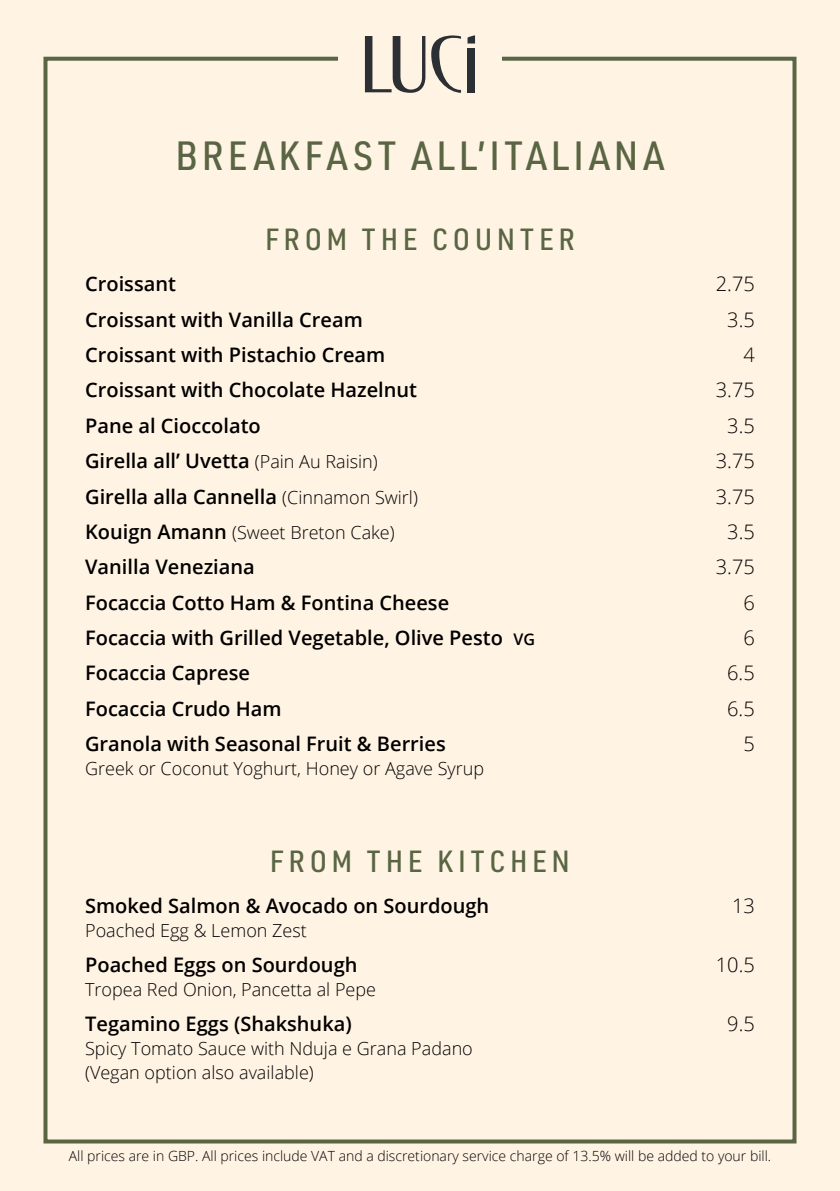
<style>
.page{position:relative;width:840px;height:1191px;background:#fff}
.page>*{position:absolute;margin:0;border:0;box-sizing:border-box;transform-origin:0 0}
.t1{font:500 40px "URWDIN Semi Cond";letter-spacing:.1em;color:#596543}
.t2{font:500 30px "URWDIN Semi Cond";letter-spacing:.15em;color:#596543}
.t3{font:600 20px "Open Sans";color:#000}
.t4{font:300 20px "Open Sans";color:#000}
.t5{font:300 18px/24px "Open Sans";color:#000}
.t6{font:300 14px "Open Sans";color:#000}
.s1{font-weight:300;font-size:18px}
.s2{font-weight:600;font-size:20px}
.s3{font-size:16px}
</style>
<div class="page">
<div style="left:0;top:0;width:839px;height:1191px;background:#fff3e3"></div>
<div style="left:43px;top:57px;width:753px;height:1086px;border:4px solid #596543"></div>
<div style="left:338px;top:9px;width:163px;height:110px;background:#fff3e3"></div>
<svg style="left:365px;top:36px;width:60px;height:57px"></svg>
<svg style="left:431px;top:35px;width:30px;height:58px"></svg>
<div style="left:467px;top:48px;width:8px;height:44px;background:#2c2f33"></div>
<svg style="left:467px;top:35px;width:8px;height:9px"></svg>
<h1 class="t1" style="left:175px;top:129px;width:490px">BREAKFAST ALL’ITALIANA</h1>
<h2 class="t2" style="left:265px;top:220px;width:311px">FROM THE COUNTER</h2>
<p class="t3" style="left:85px;top:270px;width:92px">Croissant</p>
<p class="t4" style="left:715px;top:270px;width:41px">2.75</p>
<p class="t3" style="left:85px;top:306px;width:279px">Croissant with Vanilla Cream</p>
<p class="t4" style="left:726px;top:306px;width:29px">3.5</p>
<p class="t3" style="left:85px;top:341px;width:301px">Croissant with Pistachio Cream</p>
<p class="t4" style="left:743px;top:341px;width:13px">4</p>
<p class="t3" style="left:85px;top:376px;width:333px">Croissant with Chocolate Hazelnut</p>
<p class="t4" style="left:715px;top:376px;width:41px">3.75</p>
<p class="t3" style="left:85px;top:412px;width:177px">Pane al Cioccolato</p>
<p class="t4" style="left:726px;top:412px;width:29px">3.5</p>
<p class="t3" style="left:85px;top:447px;width:294px">Girella all’ Uvetta <span class="s1">(Pain Au Raisin)</span></p>
<p class="t4" style="left:715px;top:447px;width:41px">3.75</p>
<p class="t3" style="left:85px;top:482px;width:334px">Girella alla Cannella <span class="s1">(Cinnamon Swirl)</span></p>
<p class="t4" style="left:715px;top:482px;width:41px">3.75</p>
<p class="t5" style="left:85px;top:520px;width:311px"><span class="s2">Kouign Amann</span> (Sweet Breton Cake)</p>
<p class="t4" style="left:726px;top:518px;width:29px">3.5</p>
<p class="t3" style="left:85px;top:553px;width:171px">Vanilla Veneziana</p>
<p class="t4" style="left:715px;top:553px;width:41px">3.75</p>
<p class="t3" style="left:85px;top:588px;width:365px">Focaccia Cotto Ham &amp; Fontina Cheese</p>
<p class="t4" style="left:743px;top:588px;width:13px">6</p>
<p class="t3" style="left:85px;top:624px;width:451px">Focaccia with Grilled Vegetable, Olive Pesto <span class="s3">VG</span></p>
<p class="t4" style="left:743px;top:624px;width:13px">6</p>
<p class="t3" style="left:85px;top:659px;width:166px">Focaccia Caprese</p>
<p class="t4" style="left:726px;top:659px;width:29px">6.5</p>
<p class="t3" style="left:85px;top:694px;width:198px">Focaccia Crudo Ham</p>
<p class="t4" style="left:726px;top:694px;width:29px">6.5</p>
<p class="t3" style="left:85px;top:730px;width:362px">Granola with Seasonal Fruit &amp; Berries</p>
<p class="t4" style="left:743px;top:730px;width:13px">5</p>
<p class="t5" style="left:85px;top:756px;width:400px">Greek or Coconut Yoghurt, Honey or Agave Syrup</p>
<h2 class="t2" style="left:270px;top:841px;width:301px">FROM THE KITCHEN</h2>
<p class="t3" style="left:85px;top:891px;width:405px">Smoked Salmon &amp; Avocado on Sourdough</p>
<p class="t4" style="left:731px;top:891px;width:24px">13</p>
<p class="t5" style="left:85px;top:917px;width:223px">Poached Egg &amp; Lemon Zest</p>
<p class="t3" style="left:85px;top:951px;width:274px">Poached Eggs on Sourdough</p>
<p class="t4" style="left:715px;top:951px;width:41px">10.5</p>
<p class="t5" style="left:85px;top:977px;width:292px">Tropea Red Onion, Pancetta al Pepe</p>
<p class="t3" style="left:85px;top:1010px;width:268px">Tegamino Eggs (Shakshuka)</p>
<p class="t4" style="left:726px;top:1010px;width:29px">9.5</p>
<p class="t5" style="left:85px;top:1036px;width:389px">Spicy Tomato Sauce with Nduja e Grana Padano (Vegan option also available)</p>
<p class="t6" style="left:69px;top:1145px;width:703px">All prices are in GBP. All prices include VAT and a discretionary service charge of 13.5% will be added to your bill.</p>
</div>
